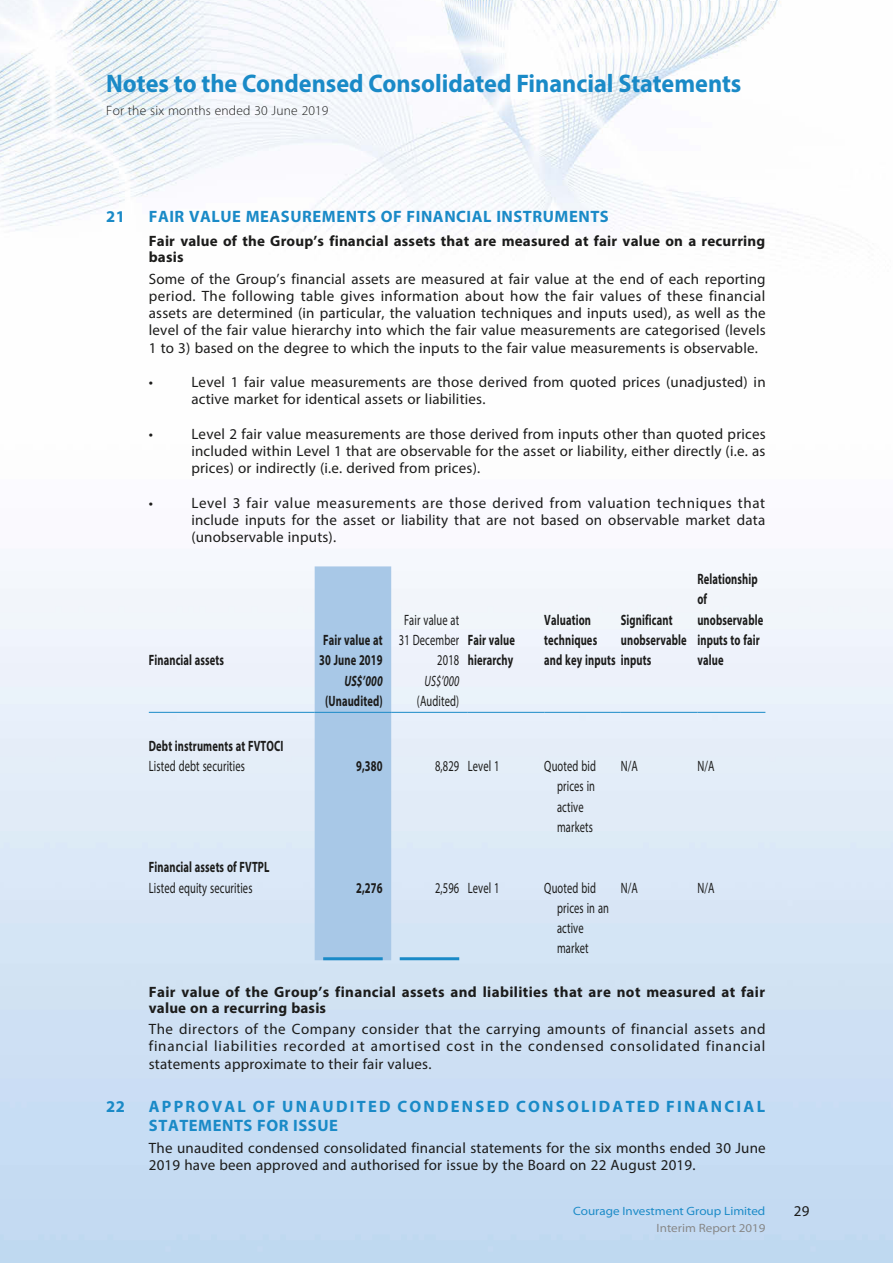
<style>
.page{position:relative;width:893px;height:1263px;background:#fff}
.page>*{position:absolute;margin:0;border:0;box-sizing:border-box;transform-origin:0 0}
.t1{font:700 25.5px "Myriad Pro";color:#1a8ac7;scale:.95 1}
.t2{font:700 16.5px/19.5px "Myriad Pro";letter-spacing:.135em;color:#1a8ac7}
.t3{font:700 16.5px "Myriad Pro";letter-spacing:.03em;color:#1a8ac7}
.t4{font:15px/17.2px "Myriad Pro";letter-spacing:.015em;color:#1c1c1b;text-align:justify}
.t5{font:700 15px/20.2px "Myriad Pro";letter-spacing:.01em;color:#1c1c1b;scale:.7 1}
.t6{font:700 15px/15.8px "Myriad Pro";letter-spacing:.01em;color:#1c1c1b}
.t7{font:15px/20.2px "Myriad Pro";letter-spacing:.015em;color:#1c1c1b;scale:.7 1}
.t8{font:italic 700 15px "Myriad Pro";color:#1c1c1b;scale:.7 1}
.t9{font:italic 15px "Myriad Pro";color:#1c1c1b;scale:.7 1}
.t10{font:300 13.5px "Myriad Pro";letter-spacing:.015em;color:#1c1c1b}
.t11{font:semi-expanded 12px "Myriad Pro";color:#1a8ac7}
.t12{font:semi-expanded 12px "Myriad Pro";color:#878787}
</style>
<div class="page">
<img style="left:0;top:0;width:893px;height:1263px">
<div style="left:315px;top:566px;width:76px;height:394px;background:#a8c8e7"></div>
<hr style="left:149px;top:712px;width:166px;height:1px;background:#1a8ac7">
<hr style="left:315px;top:712px;width:76px;height:1px;background:#1a8ac7">
<hr style="left:391px;top:712px;width:77px;height:1px;background:#1a8ac7">
<hr style="left:468px;top:712px;width:76px;height:1px;background:#1a8ac7">
<hr style="left:544px;top:712px;width:77px;height:1px;background:#1a8ac7">
<hr style="left:621px;top:712px;width:76px;height:1px;background:#1a8ac7">
<hr style="left:697px;top:712px;width:68px;height:1px;background:#1a8ac7">
<hr style="left:323px;top:957px;width:60px;height:3px;background:#1a8ac7">
<hr style="left:400px;top:957px;width:59px;height:3px;background:#1a8ac7">
<h1 class="t1" style="left:106px;top:66px;width:670px">Notes to the Condensed Consolidated Financial Statements</h1>
<p class="t10" style="left:106px;top:104px;width:224px">For the six months ended 30 June 2019</p>
<p class="t3" style="left:106px;top:206px;width:20px">21</p>
<p class="t3" style="left:149px;top:206px;width:461px">FAIR VALUE MEASUREMENTS OF FINANCIAL INSTRUMENTS</p>
<p class="t6" style="left:149px;top:233px;width:618px">Fair value of the Group’s financial assets that are measured at fair value on a recurring basis</p>
<p class="t4" style="left:149px;top:270px;width:618px">Some of the Group’s financial assets are measured at fair value at the end of each reporting period. The following table gives information about how the fair values of these financial assets are determined (in particular, the valuation techniques and inputs used), as well as the level of the fair value hierarchy into which the fair value measurements are categorised (levels 1 to 3) based on the degree to which the inputs to the fair value measurements is observable.</p>
<p class="t4" style="left:149px;top:373px;width:6px">•</p>
<p class="t4" style="left:191px;top:373px;width:576px">Level 1 fair value measurements are those derived from quoted prices (unadjusted) in active market for identical assets or liabilities.</p>
<p class="t4" style="left:149px;top:425px;width:6px">•</p>
<p class="t4" style="left:191px;top:425px;width:576px">Level 2 fair value measurements are those derived from inputs other than quoted prices included within Level 1 that are observable for the asset or liability, either directly (i.e. as prices) or indirectly (i.e. derived from prices).</p>
<p class="t4" style="left:149px;top:494px;width:6px">•</p>
<p class="t4" style="left:191px;top:494px;width:575px">Level 3 fair value measurements are those derived from valuation techniques that include inputs for the asset or liability that are not based on observable market data (unobservable inputs).</p>
<p class="t5" style="left:149px;top:649px;width:109px">Financial assets</p>
<p class="t5" style="left:319px;top:629px;width:92px">Fair value at<br>30 June 2019</p>
<p class="t7" style="left:399px;top:609px;width:88px;text-align:right">Fair value at<br>31 December<br>2018</p>
<p class="t8" style="left:344px;top:671px;width:56px">US$’000</p>
<p class="t9" style="left:424px;top:671px;width:51px">US$’000</p>
<p class="t5" style="left:325px;top:690px;width:84px">(Unaudited)</p>
<p class="t7" style="left:417px;top:690px;width:62px">(Audited)</p>
<p class="t5" style="left:468px;top:629px;width:69px">Fair value hierarchy</p>
<p class="t5" style="left:621px;top:609px;width:96px">Significant unobservable</p>
<p class="t5" style="left:544px;top:609px;width:154px">Valuation<br>techniques<br>and key inputs inputs</p>
<p class="t5" style="left:697px;top:568px;width:96px">Relationship of unobservable inputs to fair value</p>
<p class="t5" style="left:149px;top:735px;width:194px">Debt instruments at FVTOCI</p>
<p class="t7" style="left:149px;top:756px;width:139px">Listed debt securities</p>
<p class="t5" style="left:356px;top:755px;width:39px">9,380</p>
<p class="t7" style="left:435px;top:756px;width:94px">8,829 Level 1</p>
<p class="t7" style="left:557px;top:756px;width:57px;text-indent:-13px">Quoted bid prices in active markets</p>
<p class="t7" style="left:621px;top:756px;width:26px">N/A</p>
<p class="t7" style="left:697px;top:756px;width:26px">N/A</p>
<p class="t5" style="left:149px;top:857px;width:174px">Financial assets of FVTPL</p>
<p class="t7" style="left:149px;top:877px;width:150px">Listed equity securities</p>
<p class="t5" style="left:356px;top:877px;width:39px">2,276</p>
<p class="t7" style="left:435px;top:877px;width:94px">2,596 Level 1</p>
<p class="t7" style="left:557px;top:877px;width:76px;text-indent:-13px">Quoted bid prices in an active market</p>
<p class="t7" style="left:621px;top:877px;width:26px">N/A</p>
<p class="t7" style="left:697px;top:877px;width:26px">N/A</p>
<p class="t6" style="left:149px;top:983px;width:618px">Fair value of the Group’s financial assets and liabilities that are not measured at fair value on a recurring basis</p>
<p class="t4" style="left:149px;top:1020px;width:618px">The directors of the Company consider that the carrying amounts of financial assets and financial liabilities recorded at amortised cost in the condensed consolidated financial statements approximate to their fair values.</p>
<p class="t3" style="left:106px;top:1095px;width:20px">22</p>
<p class="t2" style="left:149px;top:1096px;width:618px">APPROVAL OF UNAUDITED CONDENSED CONSOLIDATED FINANCIAL<br>STATEMENTS FOR ISSUE</p>
<p class="t4" style="left:149px;top:1139px;width:618px">The unaudited condensed consolidated financial statements for the six months ended 30 June<br>2019 have been approved and authorised for issue by the Board on 22 August 2019.</p>
<p class="t11" style="left:573px;top:1204px;width:194px">Courage Investment Group Limited</p>
<p class="t12" style="left:657px;top:1221px;width:110px">Interim Report 2019</p>
<p class="t4" style="left:794px;top:1202px;width:17px">29</p>
</div>
